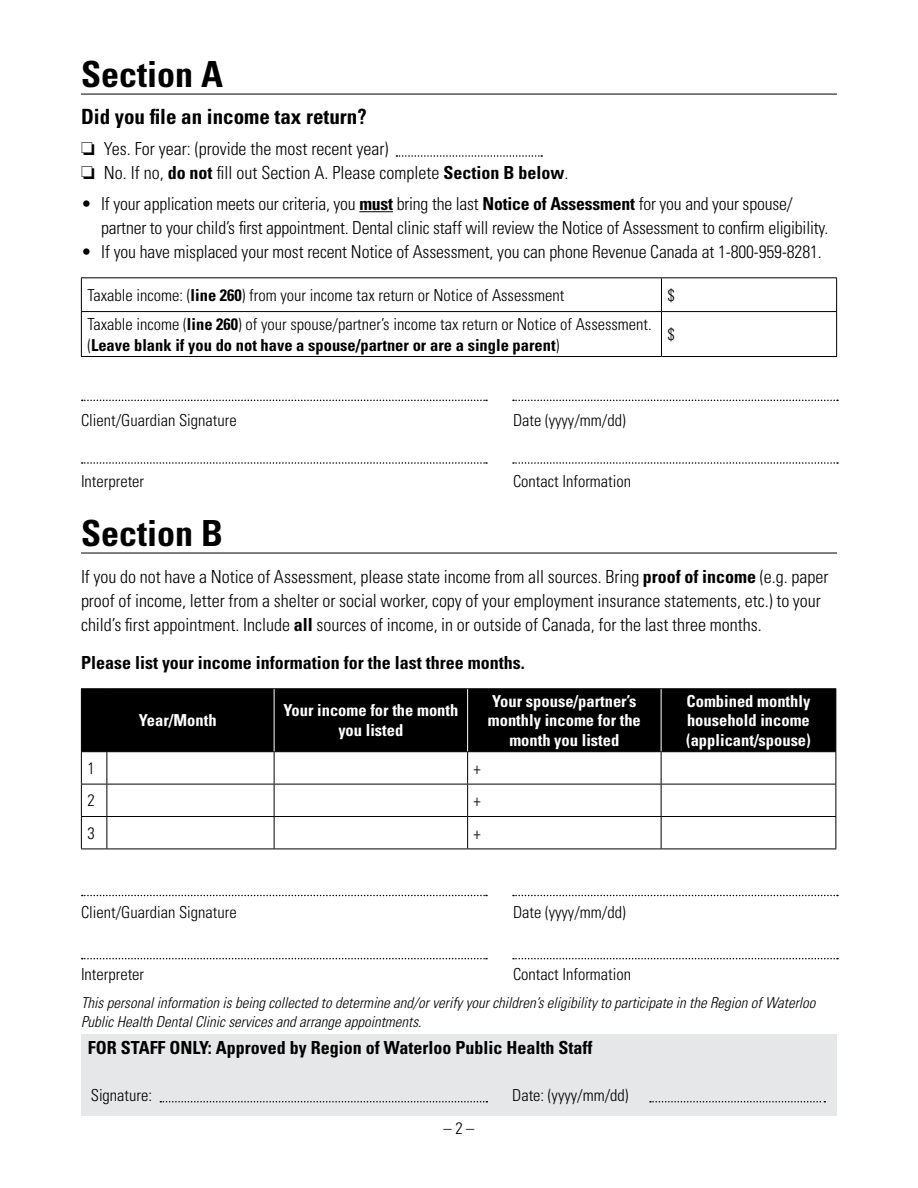
<style>
.page{position:relative;width:918px;height:1188px;background:#fff}
.page>*{position:absolute;margin:0;border:0;box-sizing:border-box;transform-origin:0 0}
.t1{font:700 condensed 36px "Univers LT Std";color:#000}
.t2{font:700 condensed 21px "Univers LT Std";color:#000}
.t3{font:300 condensed 18px/24px "Univers LT Std";color:#000}
.t4{font:700 condensed 18px "Univers LT Std";color:#000}
.t5{font:300 condensed 17.85px/24px "Univers LT Std";letter-spacing:-.01em;color:#000}
.t6{font:300 condensed 16.5px/21px "Univers LT Std";color:#000}
.t7{font:700 condensed 16.5px/19.5px "Univers LT Std";color:#fff;text-align:center}
.t8{font:italic 300 condensed 15px/19.5px "Univers LT Std";color:#000}
.s1{font-weight:700}
</style>
<div class="page">
<hr style="left:81px;top:94px;width:756px;height:1px;background:#000">
<hr style="left:359px;top:211px;width:34px;height:1px;background:#000">
<hr style="left:81px;top:553px;width:756px;height:1px;background:#000">
<hr style="left:81px;top:277px;width:581px;height:1px;background:#000">
<hr style="left:81px;top:278px;width:1px;height:33px;background:#000">
<hr style="left:662px;top:277px;width:175px;height:1px;background:#000">
<hr style="left:661px;top:278px;width:1px;height:33px;background:#000">
<hr style="left:836px;top:278px;width:1px;height:33px;background:#000">
<hr style="left:81px;top:311px;width:581px;height:1px;background:#000">
<hr style="left:81px;top:312px;width:1px;height:44px;background:#000">
<hr style="left:662px;top:311px;width:175px;height:1px;background:#000">
<hr style="left:661px;top:312px;width:1px;height:44px;background:#000">
<hr style="left:836px;top:312px;width:1px;height:44px;background:#000">
<hr style="left:81px;top:356px;width:581px;height:1px;background:#000">
<hr style="left:662px;top:356px;width:175px;height:1px;background:#000">
<div style="left:82px;top:689px;width:754px;height:62px;background:#000"></div>
<svg style="left:81px;top:688px;width:26px;height:1px"></svg>
<hr style="left:81px;top:689px;width:1px;height:62px;background:#000">
<hr style="left:107px;top:688px;width:167px;height:1px;background:#000">
<hr style="left:274px;top:688px;width:194px;height:1px;background:#000">
<hr style="left:468px;top:688px;width:193px;height:1px;background:#000">
<hr style="left:661px;top:688px;width:175px;height:1px;background:#000">
<hr style="left:836px;top:689px;width:1px;height:62px;background:#000">
<svg style="left:81px;top:751px;width:26px;height:1px"></svg>
<hr style="left:81px;top:752px;width:1px;height:32px;background:#000">
<hr style="left:107px;top:751px;width:167px;height:1px;background:#000">
<hr style="left:106px;top:752px;width:1px;height:32px;background:#000">
<hr style="left:274px;top:751px;width:194px;height:1px;background:#000">
<hr style="left:274px;top:752px;width:1px;height:32px;background:#000">
<hr style="left:468px;top:751px;width:193px;height:1px;background:#000">
<hr style="left:467px;top:752px;width:1px;height:32px;background:#000">
<hr style="left:661px;top:751px;width:175px;height:1px;background:#000">
<hr style="left:661px;top:752px;width:1px;height:32px;background:#000">
<hr style="left:836px;top:752px;width:1px;height:32px;background:#000">
<svg style="left:82px;top:784px;width:24px;height:1px"></svg>
<hr style="left:81px;top:784px;width:1px;height:32px;background:#000">
<hr style="left:107px;top:784px;width:167px;height:1px;background:#000">
<hr style="left:106px;top:784px;width:1px;height:32px;background:#000">
<hr style="left:274px;top:784px;width:194px;height:1px;background:#000">
<hr style="left:274px;top:784px;width:1px;height:32px;background:#000">
<hr style="left:468px;top:784px;width:193px;height:1px;background:#000">
<hr style="left:467px;top:784px;width:1px;height:32px;background:#000">
<hr style="left:661px;top:784px;width:175px;height:1px;background:#000">
<hr style="left:661px;top:784px;width:1px;height:32px;background:#000">
<hr style="left:836px;top:784px;width:1px;height:32px;background:#000">
<svg style="left:81px;top:816px;width:26px;height:1px"></svg>
<hr style="left:81px;top:817px;width:1px;height:32px;background:#000">
<hr style="left:107px;top:816px;width:167px;height:1px;background:#000">
<hr style="left:106px;top:817px;width:1px;height:32px;background:#000">
<hr style="left:274px;top:816px;width:194px;height:1px;background:#000">
<hr style="left:274px;top:817px;width:1px;height:32px;background:#000">
<hr style="left:468px;top:816px;width:193px;height:1px;background:#000">
<hr style="left:467px;top:817px;width:1px;height:32px;background:#000">
<hr style="left:661px;top:816px;width:175px;height:1px;background:#000">
<hr style="left:661px;top:817px;width:1px;height:32px;background:#000">
<hr style="left:836px;top:817px;width:1px;height:32px;background:#000">
<svg style="left:81px;top:849px;width:26px;height:1px"></svg>
<hr style="left:107px;top:849px;width:167px;height:1px;background:#000">
<hr style="left:274px;top:849px;width:194px;height:1px;background:#000">
<hr style="left:468px;top:849px;width:193px;height:1px;background:#000">
<hr style="left:661px;top:849px;width:175px;height:1px;background:#000">
<hr style="left:274px;top:689px;width:1px;height:62px;background:#fff">
<hr style="left:467px;top:689px;width:1px;height:62px;background:#fff">
<hr style="left:661px;top:689px;width:1px;height:62px;background:#fff">
<svg style="left:513px;top:400px;width:325px;height:1px"></svg>
<svg style="left:82px;top:400px;width:405px;height:1px"></svg>
<svg style="left:82px;top:462px;width:405px;height:2px"></svg>
<svg style="left:513px;top:462px;width:325px;height:2px"></svg>
<svg style="left:513px;top:895px;width:325px;height:1px"></svg>
<svg style="left:82px;top:895px;width:405px;height:1px"></svg>
<svg style="left:82px;top:958px;width:405px;height:1px"></svg>
<svg style="left:513px;top:958px;width:325px;height:1px"></svg>
<div style="left:81px;top:1035px;width:756px;height:81px;background:#e6e7e8"></div>
<svg style="left:650px;top:1101px;width:175px;height:1px"></svg>
<svg style="left:160px;top:1101px;width:327px;height:1px"></svg>
<svg style="left:396px;top:155px;width:146px;height:2px"></svg>
<h1 class="t1" style="left:81px;top:52px;width:144px">Section A</h1>
<p class="t2" style="left:81px;top:104px;width:287px">Did you file an income tax return?</p>
<p class="t3" style="left:81px;top:137px;width:489px">❏ Yes. For year: (provide the most recent year)<br>❏ No. If no, <span class="s1">do not</span> fill out Section A. Please complete <span class="s1">Section B below</span>.</p>
<p class="t5" style="left:101px;top:192px;width:729px;text-indent:-20px">• If your application meets our criteria, you <span class="s1">must</span> bring the last <span class="s1">Notice of Assessment</span> for you and your spouse/ partner to your child’s first appointment. Dental clinic staff will review the Notice of Assessment to confirm eligibility.</p>
<p class="t5" style="left:81px;top:240px;width:742px">• If you have misplaced your most recent Notice of Assessment, you can phone Revenue Canada at 1-800-959-8281.</p>
<p class="t6" style="left:87px;top:284px;width:479px">Taxable income: (<span class="s1">line 260</span>) from your income tax return or Notice of Assessment</p>
<p class="t6" style="left:667px;top:284px;width:9px">$</p>
<p class="t6" style="left:87px;top:313px;width:566px">Taxable income (<span class="s1">line 260</span>) of your spouse/partner’s income tax return or Notice of Assessment. (<span class="s1">Leave blank if you do not have a spouse/partner or are a single parent</span>)</p>
<p class="t6" style="left:667px;top:324px;width:9px">$</p>
<p class="t6" style="left:81px;top:410px;width:157px">Client/Guardian Signature</p>
<p class="t6" style="left:513px;top:410px;width:114px">Date (yyyy/mm/dd)</p>
<p class="t6" style="left:81px;top:471px;width:65px">Interpreter</p>
<p class="t6" style="left:513px;top:471px;width:120px">Contact Information</p>
<h1 class="t1" style="left:81px;top:511px;width:144px">Section B</h1>
<p class="t3" style="left:81px;top:565px;width:749px">If you do not have a Notice of Assessment, please state income from all sources. Bring <span class="s1">proof of income</span> (e.g. paper proof of income, letter from a shelter or social worker, copy of your employment insurance statements, etc.) to your child’s first appointment. Include <span class="s1">all</span> sources of income, in or outside of Canada, for the last three months.</p>
<p class="t4" style="left:81px;top:651px;width:445px">Please list your income information for the last three months.</p>
<p class="t7" style="left:139px;top:711px;width:79px">Year/Month</p>
<p class="t7" style="left:283px;top:701px;width:176px">Your income for the month you listed</p>
<p class="t7" style="left:488px;top:691px;width:155px">Your spouse/partner’s monthly income for the month you listed</p>
<p class="t7" style="left:686px;top:691px;width:126px;text-align:justify">Combined monthly household income (applicant/spouse)</p>
<p class="t6" style="left:87px;top:758px;width:9px">1</p>
<p class="t6" style="left:474px;top:758px;width:9px">+</p>
<p class="t6" style="left:87px;top:790px;width:9px">2</p>
<p class="t6" style="left:474px;top:790px;width:9px">+</p>
<p class="t6" style="left:87px;top:822px;width:9px">3</p>
<p class="t6" style="left:474px;top:822px;width:9px">+</p>
<p class="t6" style="left:81px;top:902px;width:157px">Client/Guardian Signature</p>
<p class="t6" style="left:513px;top:902px;width:114px">Date (yyyy/mm/dd)</p>
<p class="t6" style="left:81px;top:963px;width:65px">Interpreter</p>
<p class="t6" style="left:513px;top:963px;width:120px">Contact Information</p>
<p class="t8" style="left:81px;top:993px;width:736px">This personal information is being collected to determine and/or verify your children’s eligibility to participate in the Region of Waterloo<br>Public Health Dental Clinic services and arrange appointments.</p>
<p class="t4" style="left:88px;top:1037px;width:506px">FOR STAFF ONLY: Approved by Region of Waterloo Public Health Staff</p>
<p class="t6" style="left:91px;top:1085px;width:63px">Signature:</p>
<p class="t6" style="left:512px;top:1085px;width:118px">Date: (yyyy/mm/dd)</p>
<p class="t6" style="left:443px;top:1118px;width:33px">– 2 –</p>
</div>
